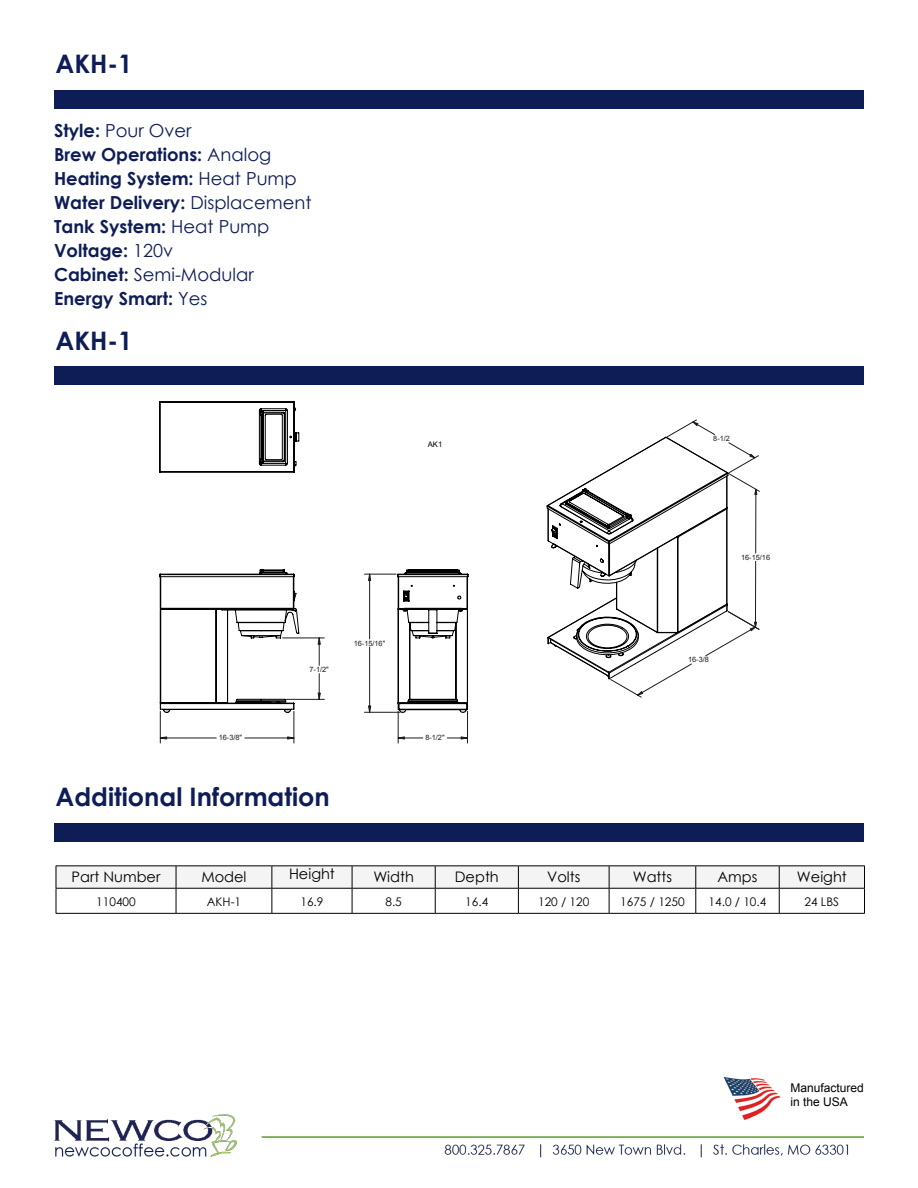
<style>
.page{position:relative;width:918px;height:1188px;background:#fff}
.page>*{position:absolute;margin:0;border:0;box-sizing:border-box;transform-origin:0 0}
.t1{font:700 25.5px "Century Gothic";color:#0f1d57}
.t2{font:700 18px "Century Gothic";color:#0f1d57}
.t3{font:18px "Century Gothic";color:#0f1d57}
.t4{font:14.55px "Century Gothic";color:#000}
.t5{font:12px "Arial";color:#000}
.t6{font:11.85px "Century Gothic";color:#000}
.t7{font:7.65px "Arial";color:#000}
.t8{font:7.35px "Arial";color:#1c1c1d}
.s1{font-weight:700}
.s2{font-weight:400}
</style>
<div class="page">
<img style="left:54px;top:1115px;width:810px;height:43px">
<hr style="left:294px;top:711px;width:1px;height:32px;background:#1c1c1d">
<hr style="left:160px;top:711px;width:1px;height:32px;background:#1c1c1d">
<hr style="left:245px;top:738px;width:49px;height:1px;background:#1c1c1d">
<hr style="left:160px;top:738px;width:56px;height:1px;background:#1c1c1d">
<svg style="left:547px;top:420px;width:213px;height:278px"></svg>
<hr style="left:467px;top:711px;width:1px;height:32px;background:#1c1c1d">
<hr style="left:398px;top:711px;width:1px;height:32px;background:#1c1c1d">
<svg style="left:159px;top:407px;width:309px;height:306px"></svg>
<svg style="left:447px;top:737px;width:20px;height:2px"></svg>
<svg style="left:399px;top:737px;width:24px;height:2px"></svg>
<div style="left:54px;top:90px;width:810px;height:19px;background:#0f1d57"></div>
<div style="left:54px;top:366px;width:810px;height:19px;background:#0f1d57"></div>
<div style="left:54px;top:823px;width:810px;height:19px;background:#0f1d57"></div>
<img style="left:723px;top:1077px;width:58px;height:44px">
<div style="left:56px;top:867px;width:808px;height:21px;background:#f4f4f4"></div>
<hr style="left:56px;top:866px;width:120px;height:1px;background:#000">
<hr style="left:176px;top:866px;width:96px;height:1px;background:#000">
<hr style="left:272px;top:866px;width:80px;height:1px;background:#000">
<hr style="left:352px;top:866px;width:83px;height:1px;background:#000">
<hr style="left:435px;top:866px;width:83px;height:1px;background:#000">
<hr style="left:518px;top:866px;width:91px;height:1px;background:#000">
<hr style="left:609px;top:866px;width:87px;height:1px;background:#000">
<hr style="left:696px;top:866px;width:83px;height:1px;background:#000">
<hr style="left:779px;top:866px;width:86px;height:1px;background:#000">
<hr style="left:56px;top:888px;width:120px;height:1px;background:#000">
<svg style="left:56px;top:866px;width:1px;height:47px"></svg>
<hr style="left:176px;top:888px;width:96px;height:1px;background:#000">
<svg style="left:176px;top:866px;width:1px;height:47px"></svg>
<hr style="left:272px;top:888px;width:80px;height:1px;background:#000">
<svg style="left:272px;top:866px;width:1px;height:47px"></svg>
<hr style="left:352px;top:888px;width:83px;height:1px;background:#000">
<svg style="left:352px;top:866px;width:1px;height:47px"></svg>
<hr style="left:435px;top:888px;width:83px;height:1px;background:#000">
<svg style="left:435px;top:866px;width:1px;height:47px"></svg>
<hr style="left:518px;top:888px;width:91px;height:1px;background:#000">
<svg style="left:518px;top:866px;width:1px;height:47px"></svg>
<hr style="left:609px;top:888px;width:87px;height:1px;background:#000">
<svg style="left:609px;top:866px;width:1px;height:47px"></svg>
<hr style="left:696px;top:888px;width:83px;height:1px;background:#000">
<svg style="left:695px;top:866px;width:1px;height:47px"></svg>
<hr style="left:779px;top:888px;width:86px;height:1px;background:#000">
<svg style="left:779px;top:866px;width:1px;height:47px"></svg>
<svg style="left:864px;top:866px;width:1px;height:47px"></svg>
<hr style="left:56px;top:913px;width:120px;height:1px;background:#000">
<hr style="left:176px;top:913px;width:96px;height:1px;background:#000">
<hr style="left:272px;top:913px;width:80px;height:1px;background:#000">
<hr style="left:352px;top:913px;width:83px;height:1px;background:#000">
<hr style="left:435px;top:913px;width:83px;height:1px;background:#000">
<hr style="left:518px;top:913px;width:91px;height:1px;background:#000">
<hr style="left:609px;top:913px;width:87px;height:1px;background:#000">
<hr style="left:696px;top:913px;width:83px;height:1px;background:#000">
<hr style="left:779px;top:913px;width:86px;height:1px;background:#000">
<p class="t1" style="left:56px;top:45px;width:79px">AKH-1</p>
<p class="t3" style="left:54px;top:118px;width:139px"><span class="s1">Style:</span> Pour Over</p>
<p class="t2" style="left:54px;top:141px;width:219px">Brew Operations: <span class="s2">Analog</span></p>
<p class="t2" style="left:54px;top:165px;width:244px">Heating System: <span class="s2">Heat Pump</span></p>
<p class="t2" style="left:54px;top:189px;width:259px">Water Delivery: <span class="s2">Displacement</span></p>
<p class="t2" style="left:54px;top:213px;width:217px">Tank System: <span class="s2">Heat Pump</span></p>
<p class="t2" style="left:54px;top:237px;width:121px">Voltage: <span class="s2">120v</span></p>
<p class="t3" style="left:54px;top:262px;width:201px"><span class="s1">Cabinet:</span> Semi-Modular</p>
<p class="t2" style="left:54px;top:285px;width:155px">Energy Smart: <span class="s2">Yes</span></p>
<p class="t1" style="left:56px;top:321px;width:79px">AKH-1</p>
<p class="t7" style="left:428px;top:440px;width:16px">AK1</p>
<p class="t8" style="left:219px;top:733px;width:25px">16-3/8"</p>
<p class="t8" style="left:310px;top:665px;width:21px">7-1/2"</p>
<p class="t1" style="left:56px;top:777px;width:276px">Additional Information</p>
<p class="t8" style="left:354px;top:638px;width:33px">16-15/16"</p>
<p class="t8" style="left:425px;top:733px;width:21px">8-1/2"</p>
<p class="t8" style="left:713px;top:434px;width:18px">8-1/2</p>
<p class="t8" style="left:741px;top:552px;width:30px">16-15/16</p>
<p class="t8" style="left:688px;top:655px;width:22px">16-3/8</p>
<p class="t4" style="left:72px;top:867px;width:90px">Part Number</p>
<p class="t4" style="left:201px;top:867px;width:47px">Model</p>
<p class="t4" style="left:289px;top:864px;width:47px">Height</p>
<p class="t4" style="left:373px;top:867px;width:42px">Width</p>
<p class="t4" style="left:455px;top:867px;width:45px">Depth</p>
<p class="t4" style="left:547px;top:867px;width:35px">Volts</p>
<p class="t4" style="left:633px;top:867px;width:41px">Watts</p>
<p class="t4" style="left:718px;top:867px;width:41px">Amps</p>
<p class="t4" style="left:797px;top:867px;width:51px">Weight</p>
<p class="t6" style="left:96px;top:893px;width:41px">110400</p>
<p class="t6" style="left:207px;top:893px;width:36px">AKH-1</p>
<p class="t6" style="left:300px;top:893px;width:25px">16.9</p>
<p class="t6" style="left:385px;top:893px;width:18px">8.5</p>
<p class="t6" style="left:465px;top:893px;width:25px">16.4</p>
<p class="t6" style="left:538px;top:893px;width:53px">120 / 120</p>
<p class="t6" style="left:620px;top:893px;width:66px">1675 / 1250</p>
<p class="t6" style="left:709px;top:893px;width:59px">14.0 / 10.4</p>
<p class="t6" style="left:805px;top:893px;width:36px">24 LBS</p>
<p class="t5" style="left:791px;top:1080px;width:75px">Manufactured</p>
<p class="t5" style="left:791px;top:1094px;width:59px">in the USA</p>
</div>
